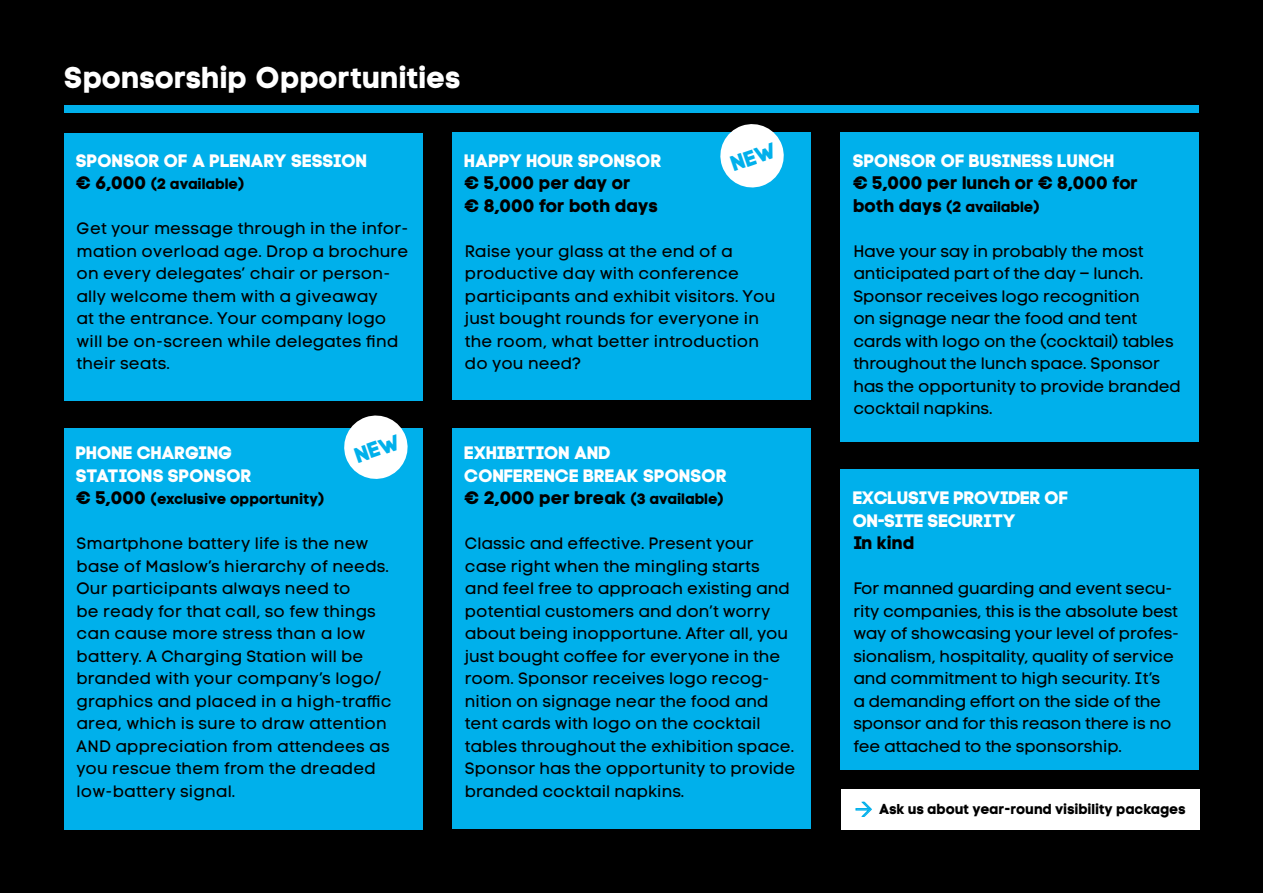
<style>
.page{position:relative;width:1263px;height:893px;background:#000}
.page>*{position:absolute;margin:0;border:0;box-sizing:border-box;transform-origin:0 0}
.t1{font:30px "Code Pro Bold LC";color:#fff}
.t2{font:18px/22.5px "Code Pro Bold";letter-spacing:.005em;color:#fff}
.t3{font:18px/22.5px "Code Pro Bold LC";color:#000}
.t4{font:16.5px/22.5px "Code Pro LC";color:#000}
.t5{font:15px "Code Pro Bold LC";color:#000}
.t6{font:14.25px "Code Pro Bold LC";color:#000}
.s1{font-size:18px}
.s2{font-size:15px}
</style>
<div class="page">
<div style="left:64px;top:133px;width:358px;height:268px;background:#00b0eb"></div>
<div style="left:840px;top:133px;width:359px;height:309px;background:#00b0eb"></div>
<div style="left:840px;top:469px;width:359px;height:301px;background:#00b0eb"></div>
<div style="left:452px;top:428px;width:359px;height:401px;background:#00b0eb"></div>
<div style="left:64px;top:105px;width:1134px;height:8px;background:#00b0eb"></div>
<div style="left:452px;top:132px;width:359px;height:267px;background:#00b0eb"></div>
<div style="left:64px;top:428px;width:358px;height:401px;background:#00b0eb"></div>
<div style="left:840px;top:789px;width:359px;height:40px;background:#fff"></div>
<svg style="left:855px;top:801px;width:17px;height:16px"></svg>
<svg style="left:720px;top:124px;width:64px;height:64px"></svg>
<svg style="left:344px;top:415px;width:64px;height:64px"></svg>
<h1 class="t1" style="left:64px;top:59px;width:399px">Sponsorship Opportunities</h1>
<p class="t2" style="left:77px;top:149px;width:292px">SPONSOR OF A PLENARY SESSION</p>
<p class="t5" style="left:77px;top:174px;width:170px"><span class="s1">€ 6,000</span> (2 available)</p>
<p class="t4" style="left:77px;top:217px;width:334px">Get your message through in the infor&shy;mation overload age. Drop a brochure on every delegates’ chair or person&shy;ally welcome them with a giveaway<br>at the entrance. Your company logo will be on-screen while delegates find their seats.</p>
<p class="t2" style="left:77px;top:441px;width:177px">PHONE CHARGING<br>STATIONS SPONSOR</p>
<p class="t5" style="left:77px;top:489px;width:250px"><span class="s1">€ 5,000</span> (exclusive opportunity)</p>
<p class="t4" style="left:77px;top:532px;width:317px">Smartphone battery life is the new base of Maslow’s hierarchy of needs.<br>Our participants always need to<br>be ready for that call, so few things can cause more stress than a low battery. A Charging Station will be branded with your company’s logo/ graphics and placed in a high-traffic area, which is sure to draw attention AND appreciation from attendees as you rescue them from the dreaded low-battery signal.</p>
<p class="t2" style="left:465px;top:149px;width:199px">HAPPY HOUR SPONSOR</p>
<p class="t3" style="left:465px;top:171px;width:195px">€ 5,000 per day or<br>€ 8,000 for both days</p>
<p class="t4" style="left:465px;top:240px;width:312px">Raise your glass at the end of a productive day with conference participants and exhibit visitors. You just bought rounds for everyone in the room, what better introduction do you need?</p>
<p class="t2" style="left:465px;top:441px;width:264px">EXHIBITION AND<br>CONFERENCE BREAK SPONSOR</p>
<p class="t3" style="left:465px;top:486px;width:261px">€ 2,000 per break <span class="s2">(3 available)</span></p>
<p class="t4" style="left:465px;top:532px;width:332px">Classic and effective. Present your case right when the mingling starts and feel free to approach existing and potential customers and don’t worry about being inopportune. After all, you just bought coffee for everyone in the room. Sponsor receives logo recog&shy;nition on signage near the food and tent cards with logo on the cocktail tables throughout the exhibition space.<br>Sponsor has the opportunity to provide branded cocktail napkins.</p>
<p class="t2" style="left:853px;top:149px;width:263px">SPONSOR OF BUSINESS LUNCH</p>
<p class="t3" style="left:853px;top:171px;width:286px">€ 5,000 per lunch or € 8,000 for</p>
<p class="t5" style="left:853px;top:197px;width:189px"><span class="s1">both days</span> (2 available)</p>
<p class="t4" style="left:853px;top:240px;width:329px">Have your say in probably the most anticipated part of the day – lunch.<br>Sponsor receives logo recognition<br>on signage near the food and tent cards with logo on the (cocktail) tables throughout the lunch space. Sponsor has the opportunity to provide branded cocktail napkins.</p>
<p class="t2" style="left:853px;top:486px;width:217px">EXCLUSIVE PROVIDER OF<br>ON-SITE SECURITY</p>
<p class="t3" style="left:853px;top:531px;width:63px">In kind</p>
<p class="t4" style="left:853px;top:577px;width:328px">For manned guarding and event secu&shy;rity companies, this is the absolute best way of showcasing your level of profes&shy;sionalism, hospitality, quality of service and commitment to high security. It’s<br>a demanding effort on the side of the sponsor and for this reason there is no fee attached to the sponsorship.</p>
<p class="t6" style="left:879px;top:801px;width:308px">Ask us about year-round visibility packages</p>
</div>
